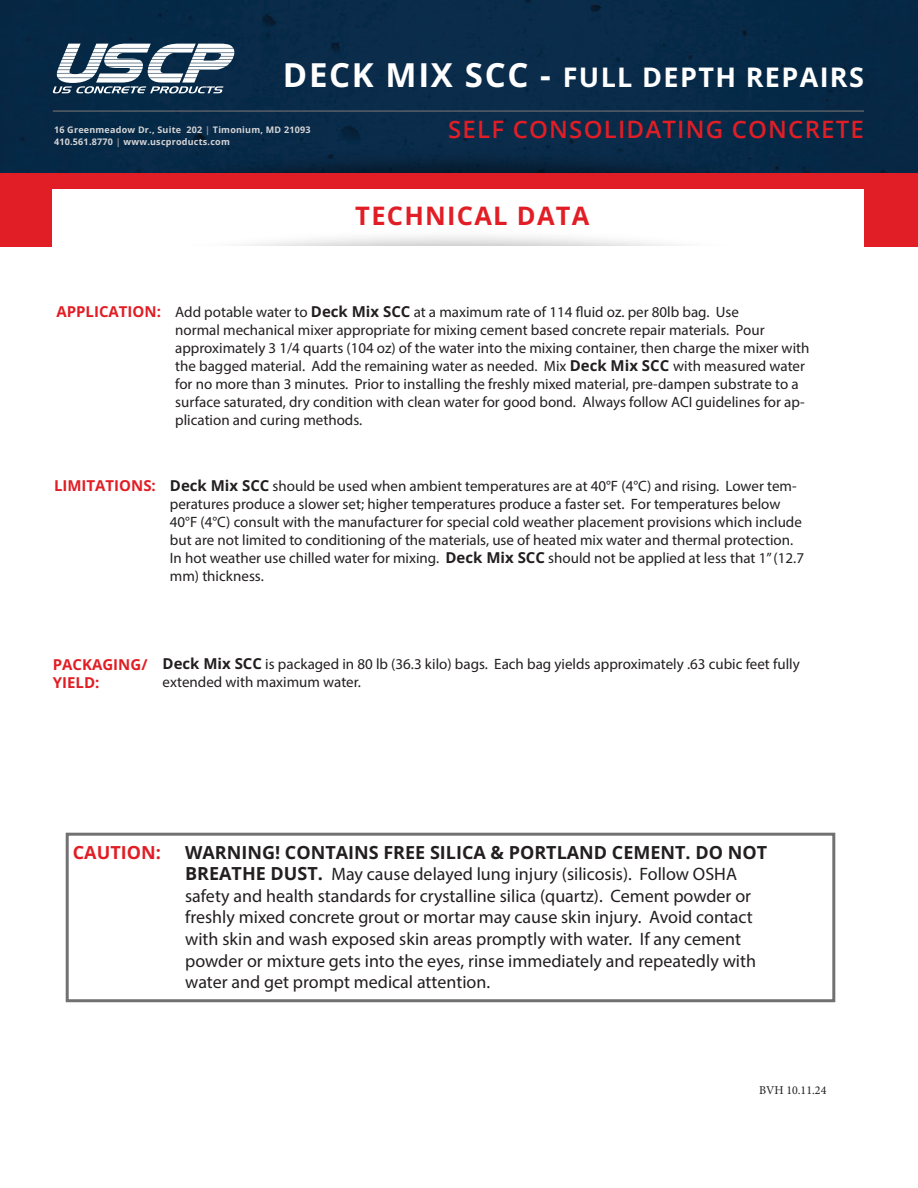
<style>
.page{position:relative;width:918px;height:1188px;background:#fff}
.page>*{position:absolute;margin:0;border:0;box-sizing:border-box;transform-origin:0 0}
.t1{font:700 27px "Open Sans";letter-spacing:.05em;color:#fff}
.t2{font:700 25.5px "Open Sans";letter-spacing:.05em;color:#e11e25}
.t3{font:600 24px "Open Sans";letter-spacing:.05em;color:#e11e25}
.t4{font:18px/21.6px "Myriad Pro";color:#231f20}
.t5{font:700 18px "Open Sans";color:#e11e25}
.t6{font:15px/18px "Myriad Pro";color:#231f20}
.t7{font:700 15px "Open Sans";color:#e11e25}
.t8{font:12px "Minion Pro";color:#231f20}
.t9{font:700 9px/12px "Open Sans";letter-spacing:.025em;color:#d6d5d6}
.s1{font-size:33px}
.s2{color:#979798}
.s3{font-family:"Open Sans";font-weight:700}
</style>
<div class="page">
<div style="left:0;top:0;width:918px;height:173px;background:#072a48"></div>
<img style="left:94px;top:109px;width:732px;height:64px">
<svg style="left:53px;top:44px;width:181px;height:49px"></svg>
<hr style="left:53px;top:111px;width:811px;height:1px;background:#727172">
<div style="left:0;top:173px;width:918px;height:74px;background:#e11e25"></div>
<div style="left:53px;top:189px;width:811px;height:64px;background:#fff"></div>
<div style="left:66px;top:833px;width:769px;height:169px;border:3px solid #727172"></div>
<p class="t1" style="left:283px;top:58px;width:583px"><span class="s1">DECK MIX SCC -</span> FULL DEPTH REPAIRS</p>
<p class="t3" style="left:448px;top:113px;width:417px">SELF CONSOLIDATING CONCRETE</p>
<p class="t9" style="left:54px;top:124px;width:258px">16 Greenmeadow Dr., Suite 202 <span class="s2">|</span> Timonium, MD 21093<br>410.561.8770 <span class="s2">|</span> www.uscproducts.com</p>
<p class="t2" style="left:355px;top:197px;width:236px">TECHNICAL DATA</p>
<p class="t7" style="left:56px;top:301px;width:106px">APPLICATION:</p>
<p class="t6" style="left:175px;top:303px;width:565px">Add potable water to <span class="s3">Deck Mix SCC</span> at a maximum rate of 114 fluid oz. per 80lb bag. Use</p>
<p class="t6" style="left:175px;top:321px;width:591px">normal mechanical mixer appropriate for mixing cement based concrete repair materials. Pour</p>
<p class="t6" style="left:175px;top:339px;width:636px">approximately 3 1/4 quarts (104 oz) of the water into the mixing container, then charge the mixer with the bagged material. Add the remaining water as needed. Mix <span class="s3">Deck Mix SCC</span> with measured water for no more than 3 minutes. Prior to installing the freshly mixed material, pre-dampen substrate to a surface saturated, dry condition with clean water for good bond. Always follow ACI guidelines for ap&shy;plication and curing methods.</p>
<p class="t7" style="left:54px;top:475px;width:103px">LIMITATIONS:</p>
<p class="t6" style="left:170px;top:477px;width:636px"><span class="s3">Deck Mix SCC</span> should be used when ambient temperatures are at 40°F (4°C) and rising. Lower tem&shy;peratures produce a slower set; higher temperatures produce a faster set. For temperatures below 40°F (4°C) consult with the manufacturer for special cold weather placement provisions which include but are not limited to conditioning of the materials, use of heated mix water and thermal protection.<br>In hot weather use chilled water for mixing. <span class="s3">Deck Mix SCC</span> should not be applied at less that 1” (12.7 mm) thickness.</p>
<p class="t7" style="left:53px;top:654px;width:96px">PACKAGING/</p>
<p class="t7" style="left:53px;top:672px;width:48px">YIELD:</p>
<p class="t6" style="left:163px;top:655px;width:639px"><span class="s3">Deck Mix SCC</span> is packaged in 80 lb (36.3 kilo) bags. Each bag yields approximately .63 cubic feet fully extended with maximum water.</p>
<p class="t5" style="left:73px;top:839px;width:89px">CAUTION:</p>
<p class="t4" style="left:185px;top:841px;width:583px"><span class="s3">WARNING! CONTAINS FREE SILICA &amp; PORTLAND CEMENT. DO NOT BREATHE DUST.</span> May cause delayed lung injury (silicosis). Follow OSHA safety and health standards for crystalline silica (quartz). Cement powder or freshly mixed concrete grout or mortar may cause skin injury. Avoid contact with skin and wash exposed skin areas promptly with water. If any cement powder or mixture gets into the eyes, rinse immediately and repeatedly with water and get prompt medical attention.</p>
<p class="t8" style="left:759px;top:1083px;width:69px">BVH 10.11.24</p>
</div>
